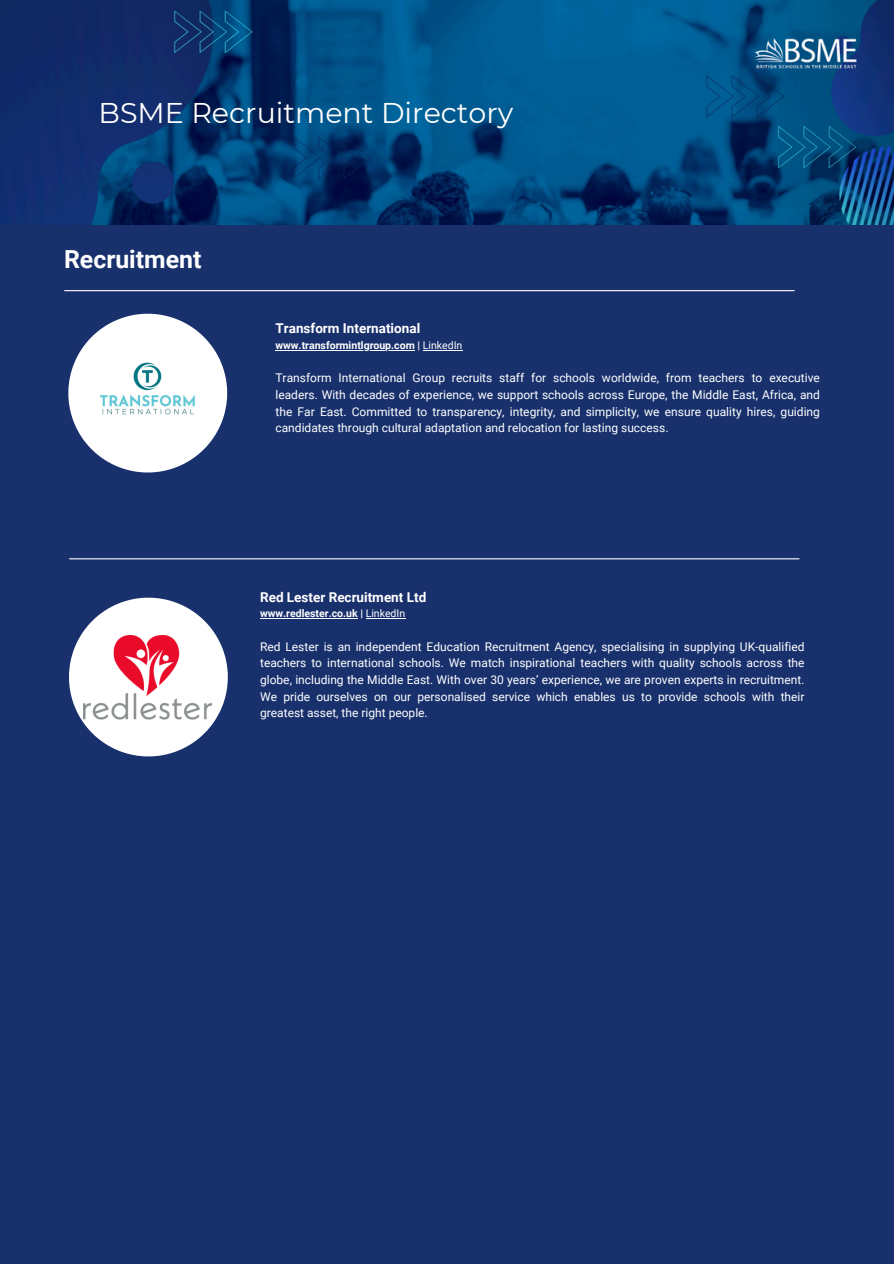
<style>
.page{position:relative;width:894px;height:1264px;background:#fff}
.page>*{position:absolute;margin:0;border:0;box-sizing:border-box;transform-origin:0 0}
.t1{font:28.5px "Montserrat";color:#fff}
.t2{font:700 24.9px "Roboto";color:#fff}
.t3{font:700 13.5px "Roboto";color:#fff}
.t4{font:12px/16.6px "Roboto";color:#fff;text-align:justify}
.t5{font:700 10.5px "Roboto";color:#fff}
.s1{font-weight:400}
</style>
<div class="page">
<div style="left:0;top:0;width:893px;height:1263px;background:#18306c"></div>
<hr style="left:65px;top:290px;width:728px;height:1px;background:#fff">
<img style="left:0;top:0;width:893px;height:224px">
<svg style="left:68px;top:314px;width:159px;height:158px"></svg>
<hr style="left:70px;top:558px;width:728px;height:1px;background:#fff">
<img style="left:94px;top:339px;width:108px;height:108px">
<svg style="left:69px;top:597px;width:159px;height:159px"></svg>
<img style="left:84px;top:635px;width:127px;height:84px">
<hr style="left:275px;top:350px;width:140px;height:1px;background:#fff">
<hr style="left:423px;top:350px;width:39px;height:1px;background:#fff">
<hr style="left:260px;top:618px;width:98px;height:1px;background:#fff">
<hr style="left:365px;top:618px;width:40px;height:1px;background:#fff">
<p class="t1" style="left:98px;top:95px;width:416px">BSME Recruitment Directory</p>
<p class="t2" style="left:64px;top:245px;width:139px">Recruitment</p>
<p class="t3" style="left:275px;top:321px;width:146px">Transform International</p>
<p class="t5" style="left:275px;top:339px;width:188px">www.transformintlgroup.com | <span class="s1">LinkedIn</span></p>
<p class="t4" style="left:275px;top:370px;width:546px">Transform International Group recruits staff for schools worldwide, from teachers to executive leaders. With decades of experience, we support schools across Europe, the Middle East, Africa, and the Far East. Committed to transparency, integrity, and simplicity, we ensure quality hires, guiding candidates through cultural adaptation and relocation for lasting success.</p>
<h4 class="t3" style="left:260px;top:589px;width:168px">Red Lester Recruitment Ltd</h4>
<h4 class="t5" style="left:260px;top:607px;width:146px">www.redlester.co.uk | <span class="s1">LinkedIn</span></h4>
<p class="t4" style="left:260px;top:638px;width:546px">Red Lester is an independent Education Recruitment Agency, specialising in supplying UK-qualified teachers to international schools. We match inspirational teachers with quality schools across the globe, including the Middle East. With over 30 years’ experience, we are proven experts in recruitment.<br>We pride ourselves on our personalised service which enables us to provide schools with their greatest asset, the right people.</p>
</div>
